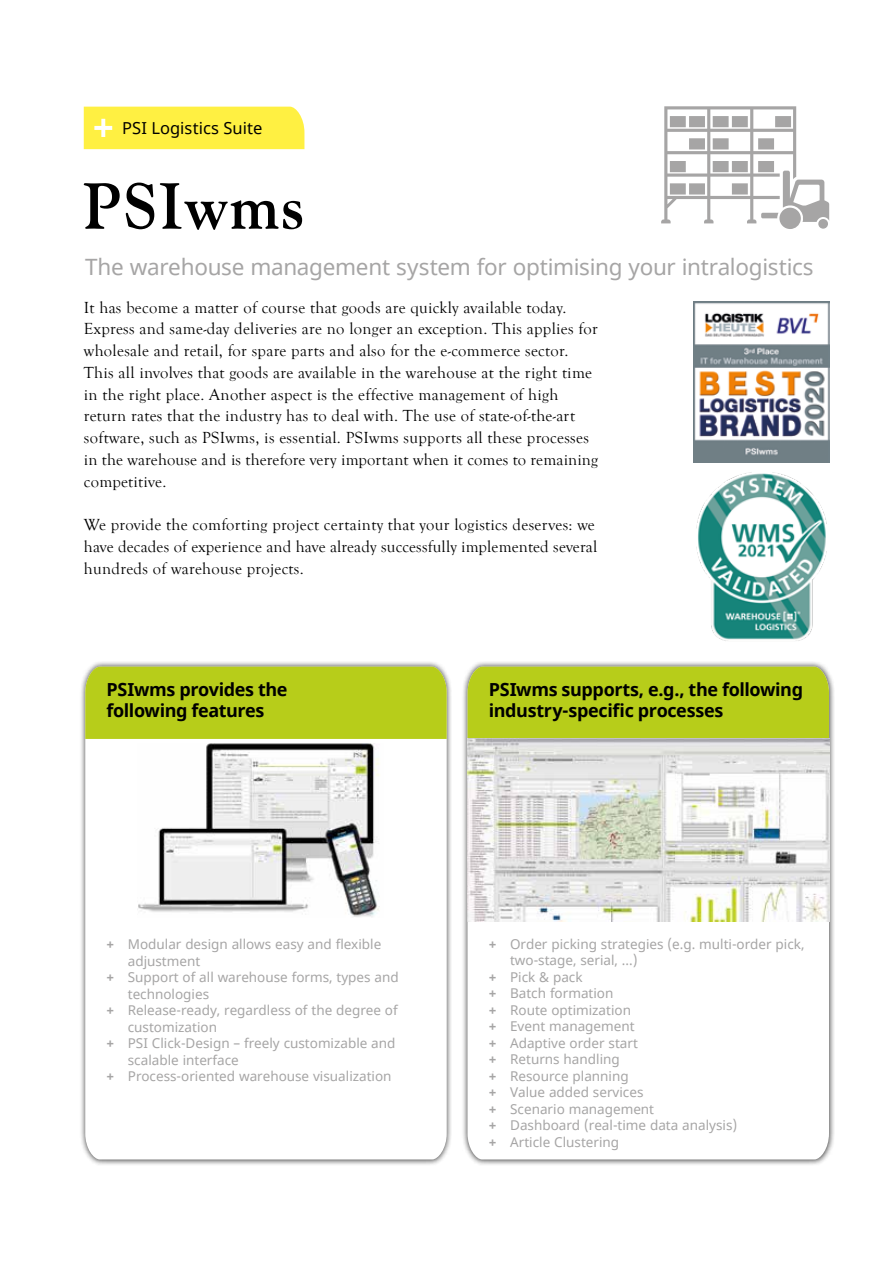
<style>
.page{position:relative;width:893px;height:1263px;background:#fff}
.page>*{position:absolute;margin:0;border:0;box-sizing:border-box;transform-origin:0 0}
.t1{font:22.5px "Noto Sans";letter-spacing:-.015em;color:#a6a5a5}
.t2{font:700 18px/21px "Noto Sans";letter-spacing:-.02em;color:#000}
.t3{font:16.5px/21.8px "Goudy Old Style T";letter-spacing:.02em;color:#000}
.t4{font:16.5px "Noto Sans";letter-spacing:.005em;color:#000}
.t5{font:13.5px "Noto Sans";color:#a6a5a5}
.s1{font-weight:700}
</style>
<div class="page">
<svg style="left:661px;top:106px;width:168px;height:123px"></svg>
<svg style="left:84px;top:183px;width:218px;height:47px"></svg>
<div style="left:462px;top:661px;width:373px;height:505px;background:#000;opacity:.75"></div>
<svg style="left:468px;top:921px;width:361px;height:238px"></svg>
<div style="left:468px;top:667px;width:361px;height:72px;background:#b7cd1a"></div>
<img style="left:468px;top:739px;width:361px;height:182px">
<div style="left:79px;top:661px;width:374px;height:505px;background:#000;opacity:.75"></div>
<svg style="left:85px;top:739px;width:362px;height:420px"></svg>
<div style="left:85px;top:667px;width:362px;height:72px;background:#b7cd1a"></div>
<img style="left:693px;top:301px;width:136px;height:161px">
<div style="left:84px;top:107px;width:220px;height:42px;background:#fff042"></div>
<img style="left:696px;top:472px;width:131px;height:169px">
<img style="left:137px;top:743px;width:247px;height:175px">
<p class="t4" style="left:122px;top:116px;width:142px">PSI Logistics Suite</p>
<h1 class="t1" style="left:85px;top:252px;width:730px">The warehouse management system for optimising your intralogistics</h1>
<p class="t3" style="left:84px;top:297px;width:516px">It has become a matter of course that goods are quickly available today.<br>Express and same-day deliveries are no longer an exception. This applies for wholesale and retail, for spare parts and also for the e-commerce sector.<br>This all involves that goods are available in the warehouse at the right time in the right place. Another aspect is the effective management of high return rates that the industry has to deal with. The use of state-of-the-art software, such as PSIwms, is essential. PSIwms supports all these processes in the warehouse and is therefore very important when it comes to remaining competitive.</p>
<p class="t3" style="left:84px;top:514px;width:515px">We provide the comforting project certainty that your logistics deserves: we have decades of experience and have already successfully implemented several hundreds of warehouse projects.</p>
<p class="t2" style="left:107px;top:680px;width:182px">PSIwms provides the following features</p>
<p class="t5" style="left:107px;top:935px;width:276px"><span class="s1">+</span> Modular design allows easy and flexible</p>
<p class="t5" style="left:128px;top:951px;width:74px">adjustment</p>
<p class="t5" style="left:107px;top:968px;width:294px"><span class="s1">+</span> Support of all warehouse forms, types and</p>
<p class="t5" style="left:128px;top:984px;width:83px">technologies</p>
<p class="t5" style="left:107px;top:1001px;width:293px"><span class="s1">+</span> Release-ready, regardless of the degree of</p>
<p class="t5" style="left:128px;top:1017px;width:91px">customization</p>
<p class="t5" style="left:107px;top:1034px;width:290px"><span class="s1">+</span> PSI Click-Design – freely customizable and</p>
<p class="t5" style="left:128px;top:1050px;width:113px">scalable interface</p>
<p class="t5" style="left:107px;top:1067px;width:287px"><span class="s1">+</span> Process-oriented warehouse visualization</p>
<p class="t2" style="left:489px;top:680px;width:316px">PSIwms supports, e.g., the following industry-specific processes</p>
<p class="t5" style="left:489px;top:935px;width:317px"><span class="s1">+</span> Order picking strategies (e.g. multi-order pick,</p>
<p class="t5" style="left:510px;top:951px;width:129px">two-stage, serial, ...)</p>
<p class="t5" style="left:489px;top:968px;width:95px"><span class="s1">+</span> Pick &amp; pack</p>
<p class="t5" style="left:489px;top:984px;width:126px"><span class="s1">+</span> Batch formation</p>
<p class="t5" style="left:489px;top:1001px;width:144px"><span class="s1">+</span> Route optimization</p>
<p class="t5" style="left:489px;top:1017px;width:147px"><span class="s1">+</span> Event management</p>
<p class="t5" style="left:489px;top:1034px;width:151px"><span class="s1">+</span> Adaptive order start</p>
<p class="t5" style="left:489px;top:1050px;width:132px"><span class="s1">+</span> Returns handling</p>
<p class="t5" style="left:489px;top:1067px;width:141px"><span class="s1">+</span> Resource planning</p>
<p class="t5" style="left:489px;top:1083px;width:156px"><span class="s1">+</span> Value added services</p>
<p class="t5" style="left:489px;top:1100px;width:167px"><span class="s1">+</span> Scenario management</p>
<p class="t5" style="left:489px;top:1116px;width:250px"><span class="s1">+</span> Dashboard (real-time data analysis)</p>
<p class="t5" style="left:489px;top:1133px;width:132px"><span class="s1">+</span> Article Clustering</p>
</div>
